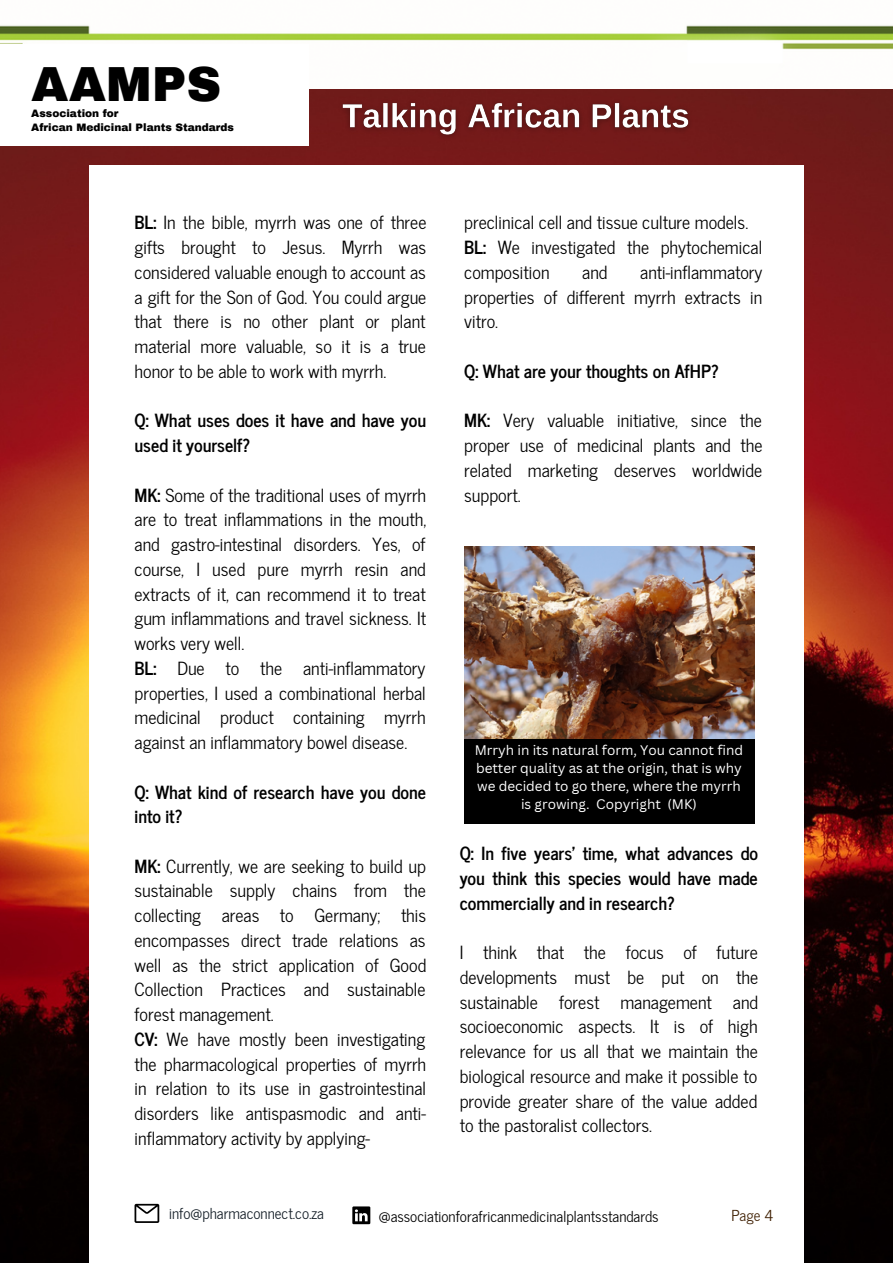
<style>
.page{position:relative;width:893px;height:1264px;background:#fff}
.page>*{position:absolute;margin:0;border:0;box-sizing:border-box;transform-origin:0 0}
.t1{font:900 48.15px "Archivo";color:#000}
.t2{font:18px/24.8px "News Cycle";color:#000;text-align:justify}
.t3{font:700 18px/24.8px "News Cycle";color:#000}
.t4{font:15px "News Cycle";color:#000}
.t5{font:15px "News Cycle";color:#151f28}
.t6{font:15px "News Cycle";color:#402104}
.t7{font:13.5px/18px "Canva Sans";color:#fff;text-align:center}
.t8{font:900 10.5px "Archivo";color:#000}
.s1{font-weight:700}
</style>
<div class="page">
<img style="left:0;top:89px;width:892px;height:1173px">
<div style="left:89px;top:165px;width:714px;height:1097px;background:#fff"></div>
<img style="left:0;top:25px;width:892px;height:25px">
<div style="left:0;top:45px;width:308px;height:101px;background:#fff"></div>
<img style="left:464px;top:546px;width:290px;height:193px">
<img style="left:333px;top:89px;width:375px;height:57px">
<div style="left:464px;top:739px;width:290px;height:84px;background:#000"></div>
<svg style="left:134px;top:1203px;width:25px;height:19px"></svg>
<svg style="left:352px;top:1206px;width:18px;height:18px"></svg>
<h1 class="t1" style="left:31px;top:59px;width:191px">AAMPS</h1>
<p class="t8" style="left:31px;top:122px;width:204px">African Medicinal Plants Standards</p>
<p class="t8" style="left:31px;top:108px;width:89px">Association for</p>
<p class="t2" style="left:134px;top:209px;width:293px"><span class="s1">BL:</span> In the bible, myrrh was one of three gifts brought to Jesus. Myrrh was considered valuable enough to account as a gift for the Son of God. You could argue that there is no other plant or plant material more valuable, so it is a true honor to be able to work with myrrh.</p>
<p class="t3" style="left:134px;top:407px;width:293px">Q: What uses does it have and have you used it yourself?</p>
<p class="t2" style="left:134px;top:481px;width:293px;text-align:left"><span class="s1">MK:</span> Some of the traditional uses of myrrh are to treat inflammations in the mouth, and gastro-intestinal disorders. Yes, of course, I used pure myrrh resin and extracts of it, can recommend it to treat gum inflammations and travel sickness. It works very well.<br><span class="s1">BL:</span> Due to the anti-inflammatory properties, I used a combinational herbal medicinal product containing myrrh against an inflammatory bowel disease.</p>
<p class="t3" style="left:134px;top:778px;width:293px">Q: What kind of research have you done into it?</p>
<p class="t2" style="left:134px;top:852px;width:293px;text-align:left"><span class="s1">MK:</span> Currently, we are seeking to build up sustainable supply chains from the collecting areas to Germany; this encompasses direct trade relations as well as the strict application of Good Collection Practices and sustainable forest management.<br><span class="s1">CV:</span> We have mostly been investigating the pharmacological properties of myrrh in relation to its use in gastrointestinal disorders like antispasmodic and anti&shy;inflammatory activity by applying-</p>
<p class="t2" style="left:464px;top:209px;width:299px;text-align:left">preclinical cell and tissue culture models.<br><span class="s1">BL:</span> We investigated the phytochemical composition</p>
<p class="t2" style="left:464px;top:259px;width:300px;text-indent:176px">anti-inflammatory properties of different myrrh extracts in vitro.</p>
<p class="t3" style="left:464px;top:358px;width:256px">Q: What are your thoughts on AfHP?</p>
<p class="t2" style="left:464px;top:407px;width:300px"><span class="s1">MK:</span> Very valuable initiative, since the proper use of medicinal plants and the related marketing deserves worldwide support.</p>
<p class="t2" style="left:582px;top:259px;width:27px">and</p>
<p class="t7" style="left:474px;top:740px;width:270px">Mrryh in its natural form, You cannot find better quality as at the origin, that is why we decided to go there, where the myrrh is growing. Copyright (MK)</p>
<p class="t3" style="left:459px;top:840px;width:300px;text-align:justify">Q: In five years’ time, what advances do you think this species would have made commercially and in research?</p>
<p class="t2" style="left:459px;top:938px;width:300px">I think that the focus of future developments must be put on the sustainable forest management and socioeconomic aspects. It is of high relevance for us all that we maintain the biological resource and make it possible to provide greater share of the value added to the pastoralist collectors.</p>
<p class="t5" style="left:169px;top:1200px;width:156px">info@pharmaconnect.co.za</p>
<p class="t4" style="left:379px;top:1202px;width:281px">@associationforafricanmedicinalplantsstandards</p>
<p class="t6" style="left:731px;top:1202px;width:44px">Page 4</p>
</div>
